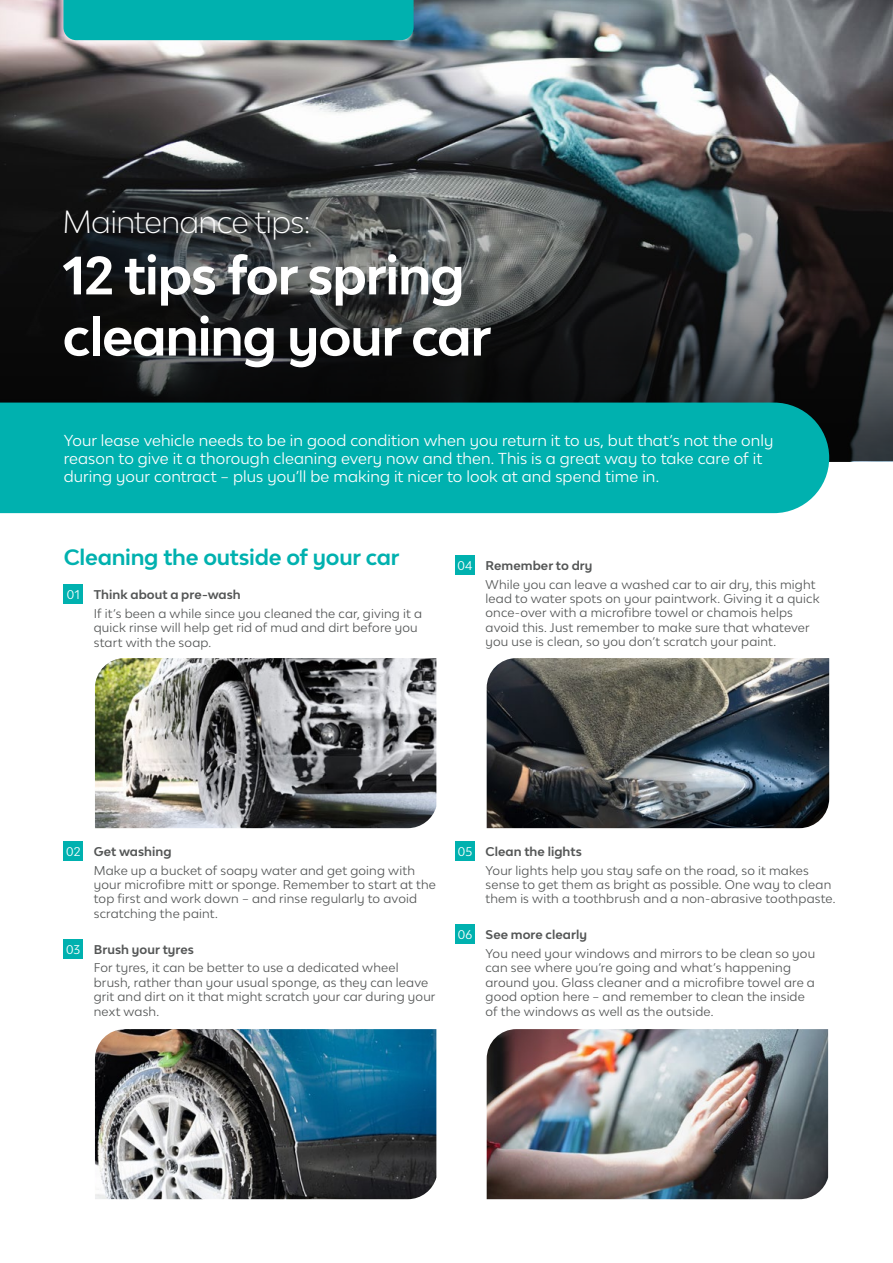
<style>
.page{position:relative;width:893px;height:1263px;background:#fff}
.page>*{position:absolute;margin:0;border:0;box-sizing:border-box;transform-origin:0 0}
.t1{font:700 51px/61.2px "Lease Plan";letter-spacing:-.025em;color:#fff}
.t2{font:300 30px "Lease Plan";letter-spacing:-.025em;color:#fff}
.t3{font:700 21px "Lease Plan";letter-spacing:-.015em;color:#00b1af}
.t4{font:15px/18px "Lease Plan";letter-spacing:.005em;color:#fff}
.t5{font:12px/14.4px "Lease Plan";letter-spacing:.015em;color:#545656}
.s1{color:#fff}
.s2{font-weight:700}
</style>
<div class="page">
<img style="left:0;top:0;width:893px;height:94px">
<svg style="left:0;top:94px;width:893px;height:367px;background:#3a3c3d"></svg>
<div style="left:0;top:403px;width:829px;height:110px;background:#00b1af"></div>
<div style="left:63px;top:0;width:351px;height:40px;background:#00b1af"></div>
<div style="left:64px;top:585px;width:19px;height:19px;background:#00b1af"></div>
<img style="left:95px;top:1029px;width:341px;height:170px">
<img style="left:95px;top:658px;width:341px;height:170px">
<img style="left:487px;top:658px;width:342px;height:170px">
<img style="left:487px;top:1029px;width:341px;height:170px">
<div style="left:455px;top:555px;width:20px;height:19px;background:#00b1af"></div>
<div style="left:64px;top:841px;width:19px;height:19px;background:#00b1af"></div>
<div style="left:64px;top:939px;width:19px;height:19px;background:#00b1af"></div>
<div style="left:455px;top:841px;width:20px;height:19px;background:#00b1af"></div>
<div style="left:455px;top:925px;width:20px;height:19px;background:#00b1af"></div>
<h2 class="t2" style="left:63px;top:203px;width:250px">Maintenance tips:</h2>
<h1 class="t1" style="left:63px;top:244px;width:430px">12 tips for spring cleaning your car</h1>
<p class="t4" style="left:64px;top:431px;width:711px">Your lease vehicle needs to be in good condition when you return it to us, but that’s not the only reason to give it a thorough cleaning every now and then. This is a great way to take care of it during your contract – plus you’ll be making it nicer to look at and spend time in.</p>
<h3 class="t3" style="left:64px;top:543px;width:337px">Cleaning the outside of your car</h3>
<p class="t5" style="left:94px;top:585px;width:330px;line-height:18.6px;text-indent:-27px"><span class="s1">01</span> <span class="s2">Think about a pre-wash<br></span>If it’s been a while since you cleaned the car, giving it a</p>
<p class="t5" style="left:94px;top:620px;width:325px">quick rinse will help get rid of mud and dirt before you start with the soap.</p>
<p class="t5" style="left:485px;top:556px;width:331px;line-height:18.6px;text-indent:-28px"><span class="s1">04</span> <span class="s2">Remember to dry<br></span>While you can leave a washed car to air dry, this might</p>
<p class="t5" style="left:485px;top:591px;width:336px">lead to water spots on your paintwork. Giving it a quick once-over with a microfibre towel or chamois helps avoid this. Just remember to make sure that whatever you use is clean, so you don’t scratch your paint.</p>
<p class="t5" style="left:94px;top:842px;width:323px;line-height:18.6px;text-indent:-28px"><span class="s1">02</span> <span class="s2">Get washing<br></span>Make up a bucket of soapy water and get going with</p>
<p class="t5" style="left:94px;top:877px;width:344px">your microfibre mitt or sponge. Remember to start at the top first and work down – and rinse regularly to avoid scratching the paint.</p>
<p class="t5" style="left:94px;top:940px;width:306px;line-height:18.6px;text-indent:-28px"><span class="s1">03</span> <span class="s2">Brush your tyres<br></span>For tyres, it can be better to use a dedicated wheel</p>
<p class="t5" style="left:94px;top:975px;width:343px">brush, rather than your usual sponge, as they can leave grit and dirt on it that might scratch your car during your next wash.</p>
<p class="t5" style="left:485px;top:842px;width:325px;line-height:18.6px;text-indent:-28px"><span class="s1">05</span> <span class="s2">Clean the lights<br></span>Your lights help you stay safe on the road, so it makes</p>
<p class="t5" style="left:485px;top:877px;width:352px">sense to get them as bright as possible. One way to clean them is with a toothbrush and a non-abrasive toothpaste.</p>
<p class="t5" style="left:485px;top:925px;width:331px;line-height:18.6px;text-indent:-28px"><span class="s1">06</span> <span class="s2">See more clearly<br></span>You need your windows and mirrors to be clean so you</p>
<p class="t5" style="left:485px;top:960px;width:331px">can see where you’re going and what’s happening around you. Glass cleaner and a microfibre towel are a good option here – and remember to clean the inside of the windows as well as the outside.</p>
</div>
